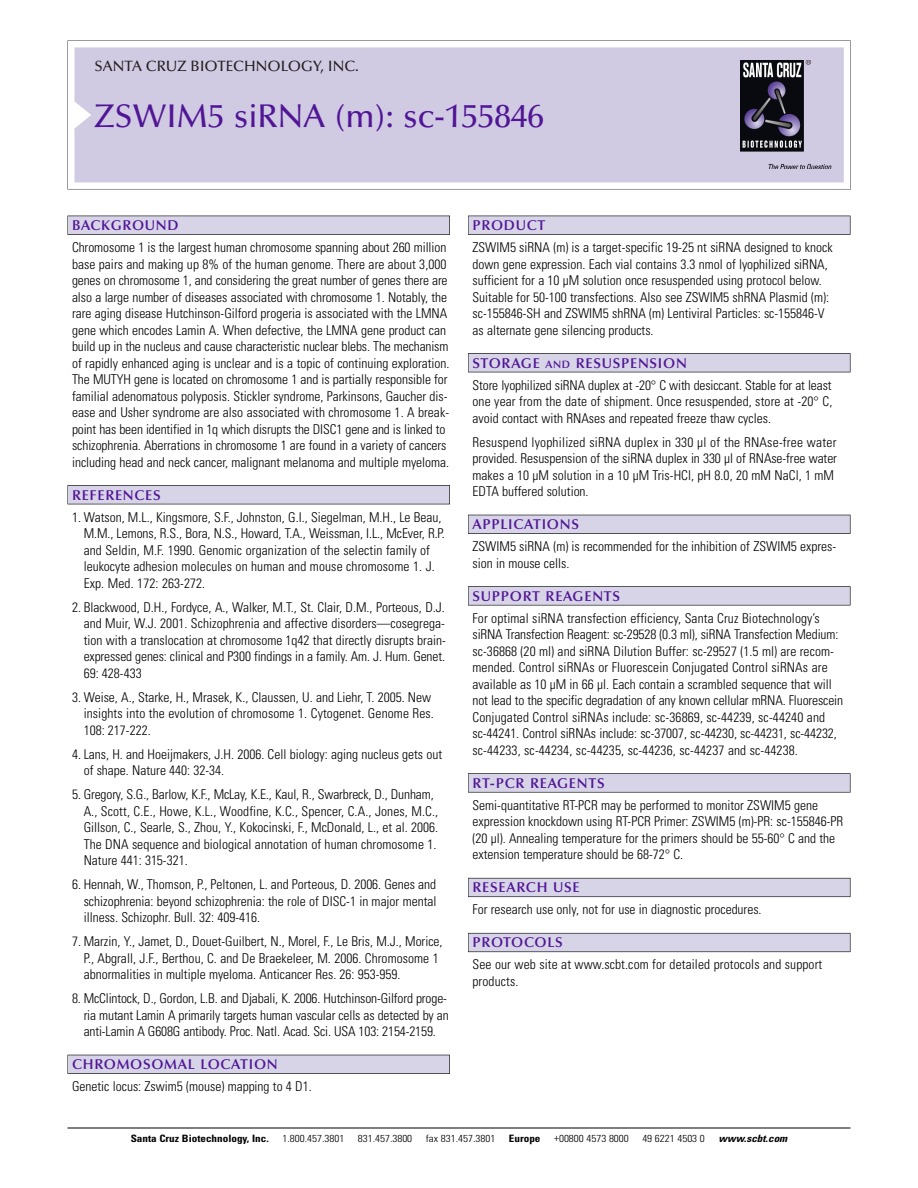
<style>
.page{position:relative;width:918px;height:1188px;background:#fff}
.page>*{position:absolute;margin:0;border:0;box-sizing:border-box;transform-origin:0 0}
.t1{font:500 33px "Optima";color:#511695}
.t2{font:500 15px "Optima";color:#231f20}
.t3{font:600 14.25px "Optima";letter-spacing:.05em;color:#511695}
.t4{font:300 condensed 13.5px/16.5px "Univers";color:#000}
.t5{font:300 condensed 10.2px "Univers";color:#000;scale:1.1 1}
.t6{font:700 condensed 10.2px "Univers";color:#000;scale:1.1 1}
.t7{font:italic 700 condensed 10.2px "Univers";color:#000;scale:1.1 1}
.s1{font-size:10.65px}
</style>
<div class="page">
<svg style="left:74px;top:41px;width:777px;height:148px"></svg>
<div style="left:74px;top:47px;width:770px;height:135px;background:#d1cae3"></div>
<img style="left:741px;top:60px;width:90px;height:108px">
<div style="left:68px;top:216px;width:382px;height:19px;background:#535256"></div>
<div style="left:68px;top:216px;width:381px;height:18px;background:#d7d4e8"></div>
<div style="left:68px;top:485px;width:382px;height:19px;background:#515155"></div>
<div style="left:68px;top:486px;width:381px;height:18px;background:#d7d4e8"></div>
<div style="left:68px;top:1055px;width:382px;height:19px;background:#515057"></div>
<div style="left:68px;top:1055px;width:381px;height:18px;background:#d7d4e8"></div>
<div style="left:468px;top:216px;width:382px;height:19px;background:#535256"></div>
<div style="left:468px;top:216px;width:382px;height:18px;background:#d7d4e8"></div>
<div style="left:468px;top:353px;width:382px;height:19px;background:#515155"></div>
<div style="left:468px;top:354px;width:382px;height:18px;background:#d7d4e8"></div>
<div style="left:468px;top:515px;width:382px;height:19px;background:#515057"></div>
<div style="left:468px;top:515px;width:382px;height:18px;background:#d7d4e8"></div>
<div style="left:468px;top:586px;width:382px;height:19px;background:#575659"></div>
<div style="left:468px;top:587px;width:382px;height:18px;background:#d7d4e8"></div>
<svg style="left:468px;top:773px;width:382px;height:20px"></svg>
<div style="left:468px;top:774px;width:382px;height:18px;background:#d7d4e8"></div>
<div style="left:468px;top:878px;width:382px;height:19px;background:#64626c"></div>
<div style="left:468px;top:878px;width:382px;height:18px;background:#d7d4e8"></div>
<div style="left:468px;top:933px;width:382px;height:19px;background:#686770"></div>
<div style="left:468px;top:934px;width:382px;height:18px;background:#d7d4e8"></div>
<hr style="left:68px;top:1128px;width:782px;height:1px;background:#000">
<p class="t2" style="left:94px;top:60px;width:266px">SANTA CRUZ BIOTECHNOLOGY, INC.</p>
<p class="t1" style="left:94px;top:102px;width:451px">ZSWIM5 siRNA (m): sc-155846</p>
<p class="t3" style="left:72px;top:219px;width:108px">BACKGROUND</p>
<p class="t4" style="left:72px;top:240px;width:379px">Chromosome 1 is the largest human chromosome spanning about 260 million base pairs and making up 8% of the human genome. There are about 3,000 genes on chromosome 1, and considering the great number of genes there are also a large number of diseases associated with chromosome 1. Notably, the rare aging disease Hutchinson-Gilford progeria is associated with the LMNA gene which encodes Lamin A. When defective, the LMNA gene product can build up in the nucleus and cause characteristic nuclear blebs. The mechanism of rapidly enhanced aging is unclear and is a topic of continuing exploration.<br>The MUTYH gene is located on chromosome 1 and is partially responsible for familial adenomatous polyposis. Stickler syndrome, Parkinsons, Gaucher dis&shy;ease and Usher syndrome are also associated with chromosome 1. A break&shy;point has been identified in 1q which disrupts the DISC1 gene and is linked to schizophrenia. Aberrations in chromosome 1 are found in a variety of cancers including head and neck cancer, malignant melanoma and multiple myeloma.</p>
<p class="t3" style="left:72px;top:489px;width:90px">REFERENCES</p>
<p class="t4" style="left:84px;top:510px;width:363px;text-indent:-12px">1. Watson, M.L., Kingsmore, S.F., Johnston, G.I., Siegelman, M.H., Le Beau, M.M., Lemons, R.S., Bora, N.S., Howard, T.A., Weissman, I.L., McEver, R.P. and Seldin, M.F. 1990. Genomic organization of the selectin family of leukocyte adhesion molecules on human and mouse chromosome 1. J.<br>Exp. Med. 172: 263-272.</p>
<p class="t4" style="left:84px;top:600px;width:364px;text-align:justify;text-indent:-12px">2. Blackwood, D.H., Fordyce, A., Walker, M.T., St. Clair, D.M., Porteous, D.J. and Muir, W.J. 2001. Schizophrenia and affective disorders—cosegrega&shy;tion with a translocation at chromosome 1q42 that directly disrupts brain&shy;expressed genes: clinical and P300 findings in a family. Am. J. Hum. Genet.<br>69: 428-433</p>
<p class="t4" style="left:84px;top:690px;width:352px;text-indent:-12px">3. Weise, A., Starke, H., Mrasek, K., Claussen, U. and Liehr, T. 2005. New insights into the evolution of chromosome 1. Cytogenet. Genome Res.<br>108: 217-222.</p>
<p class="t4" style="left:84px;top:747px;width:360px;text-indent:-12px">4. Lans, H. and Hoeijmakers, J.H. 2006. Cell biology: aging nucleus gets out of shape. Nature 440: 32-34.</p>
<p class="t4" style="left:84px;top:787px;width:356px;text-indent:-12px">5. Gregory, S.G., Barlow, K.F., McLay, K.E., Kaul, R., Swarbreck, D., Dunham, A., Scott, C.E., Howe, K.L., Woodfine, K.C., Spencer, C.A., Jones, M.C., Gillson, C., Searle, S., Zhou, Y., Kokocinski, F., McDonald, L., et al. 2006.<br>The DNA sequence and biological annotation of human chromosome 1.<br>Nature 441: 315-321.</p>
<p class="t4" style="left:84px;top:877px;width:354px;text-align:justify;text-indent:-12px">6. Hennah, W., Thomson, P., Peltonen, L. and Porteous, D. 2006. Genes and schizophrenia: beyond schizophrenia: the role of DISC-1 in major mental illness. Schizophr. Bull. 32: 409-416.</p>
<p class="t4" style="left:84px;top:934px;width:360px;text-indent:-12px">7. Marzin, Y., Jamet, D., Douet-Guilbert, N., Morel, F., Le Bris, M.J., Morice,<br>P., Abgrall, J.F., Berthou, C. and De Braekeleer, M. 2006. Chromosome 1 abnormalities in multiple myeloma. Anticancer Res. 26: 953-959.</p>
<p class="t4" style="left:84px;top:991px;width:367px;text-indent:-12px">8. McClintock, D., Gordon, L.B. and Djabali, K. 2006. Hutchinson-Gilford proge&shy;ria mutant Lamin A primarily targets human vascular cells as detected by an anti-Lamin A G608G antibody. Proc. Natl. Acad. Sci. USA 103: 2154-2159.</p>
<p class="t3" style="left:72px;top:1058px;width:207px">CHROMOSOMAL LOCATION</p>
<p class="t4" style="left:72px;top:1080px;width:241px">Genetic locus: Zswim5 (mouse) mapping to 4 D1.</p>
<p class="t3" style="left:473px;top:219px;width:74px">PRODUCT</p>
<p class="t4" style="left:473px;top:240px;width:362px">ZSWIM5 siRNA (m) is a target-specific 19-25 nt siRNA designed to knock down gene expression. Each vial contains 3.3 nmol of lyophilized siRNA, sufficient for a 10 µM solution once resuspended using protocol below.<br>Suitable for 50-100 transfections. Also see ZSWIM5 shRNA Plasmid (m): sc-155846-SH and ZSWIM5 shRNA (m) Lentiviral Particles: sc-155846-V as alternate gene silencing products.</p>
<p class="t3" style="left:473px;top:357px;width:216px">STORAGE <span class="s1">AND</span> RESUSPENSION</p>
<p class="t4" style="left:473px;top:378px;width:361px;text-align:justify">Store lyophilized siRNA duplex at -20° C with desiccant. Stable for at least one year from the date of shipment. Once resuspended, store at -20° C, avoid contact with RNAses and repeated freeze thaw cycles.</p>
<p class="t4" style="left:473px;top:435px;width:366px">Resuspend lyophilized siRNA duplex in 330 µl of the RNAse-free water provided. Resuspension of the siRNA duplex in 330 µl of RNAse-free water makes a 10 µM solution in a 10 µM Tris-HCl, pH 8.0, 20 mM NaCl, 1 mM EDTA buffered solution.</p>
<p class="t3" style="left:473px;top:518px;width:108px">APPLICATIONS</p>
<p class="t4" style="left:473px;top:540px;width:365px">ZSWIM5 siRNA (m) is recommended for the inhibition of ZSWIM5 expres&shy;sion in mouse cells.</p>
<p class="t3" style="left:473px;top:590px;width:149px">SUPPORT REAGENTS</p>
<p class="t4" style="left:473px;top:611px;width:372px">For optimal siRNA transfection efficiency, Santa Cruz Biotechnology’s siRNA Transfection Reagent: sc-29528 (0.3 ml), siRNA Transfection Medium: sc-36868 (20 ml) and siRNA Dilution Buffer: sc-29527 (1.5 ml) are recom&shy;mended. Control siRNAs or Fluorescein Conjugated Control siRNAs are available as 10 µM in 66 µl. Each contain a scrambled sequence that will not lead to the specific degradation of any known cellular mRNA. Fluorescein Conjugated Control siRNAs include: sc-36869, sc-44239, sc-44240 and sc-44241. Control siRNAs include: sc-37007, sc-44230, sc-44231, sc-44232, sc-44233, sc-44234, sc-44235, sc-44236, sc-44237 and sc-44238.</p>
<p class="t3" style="left:473px;top:777px;width:134px">RT-PCR REAGENTS</p>
<p class="t4" style="left:473px;top:798px;width:372px">Semi-quantitative RT-PCR may be performed to monitor ZSWIM5 gene expression knockdown using RT-PCR Primer: ZSWIM5 (m)-PR: sc-155846-PR (20 µl). Annealing temperature for the primers should be 55-60° C and the extension temperature should be 68-72° C.</p>
<p class="t3" style="left:473px;top:882px;width:109px">RESEARCH USE</p>
<p class="t4" style="left:473px;top:903px;width:291px">For research use only, not for use in diagnostic procedures.</p>
<p class="t3" style="left:473px;top:937px;width:92px">PROTOCOLS</p>
<p class="t4" style="left:473px;top:958px;width:351px">See our web site at www.scbt.com for detailed protocols and support products.</p>
<p class="t6" style="left:131px;top:1135px;width:127px">Santa Cruz Biotechnology, Inc.</p>
<p class="t5" style="left:282px;top:1135px;width:58px">1.800.457.3801</p>
<p class="t5" style="left:358px;top:1135px;width:51px">831.457.3800</p>
<p class="t5" style="left:426px;top:1135px;width:65px">fax 831.457.3801</p>
<p class="t6" style="left:509px;top:1135px;width:30px">Europe</p>
<p class="t5" style="left:554px;top:1135px;width:69px">+00800 4573 8000</p>
<p class="t5" style="left:642px;top:1135px;width:58px">49 6221 4503 0</p>
<p class="t7" style="left:719px;top:1135px;width:66px">www.scbt.com</p>
</div>
